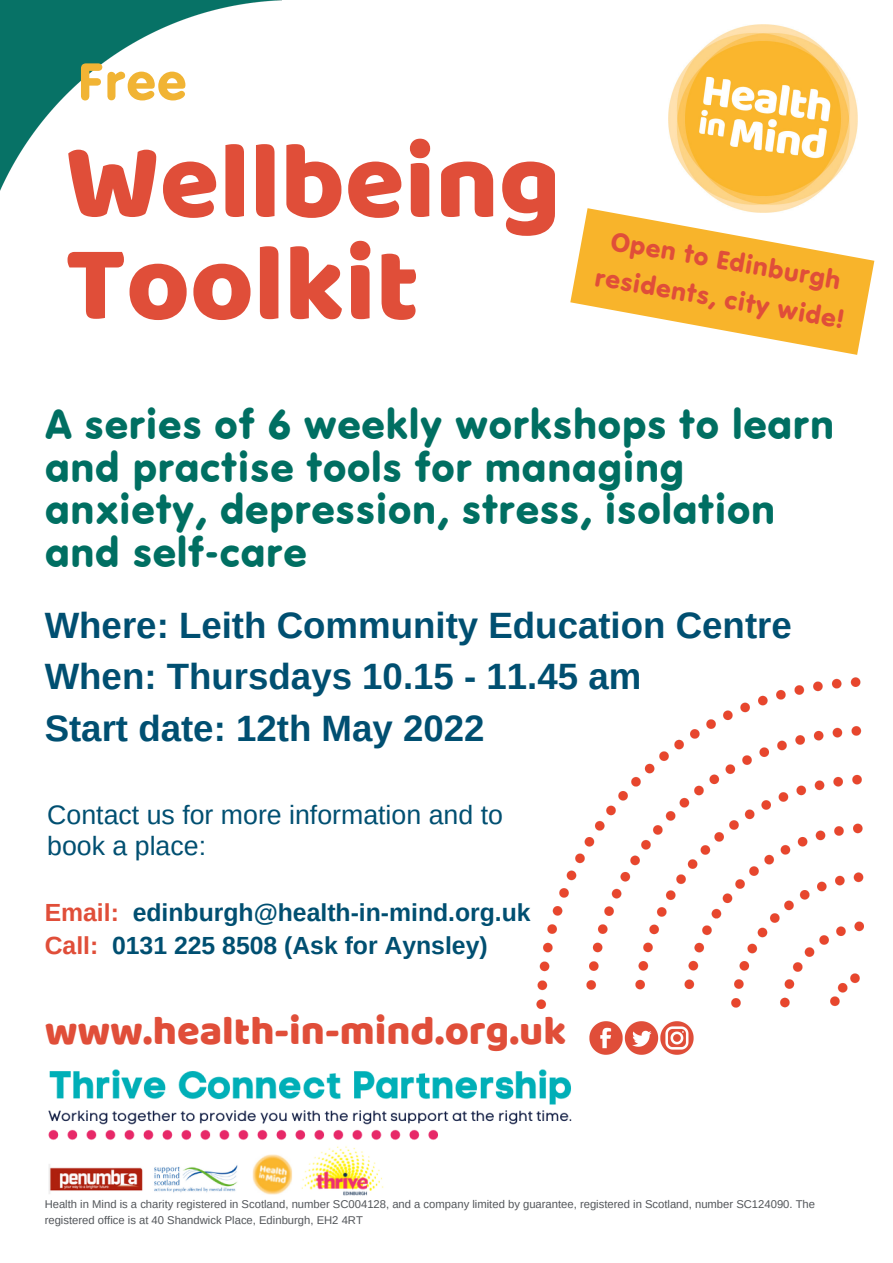
<style>
.page{position:relative;width:893px;height:1263px;background:#fff}
.page>*{position:absolute;margin:0;border:0;box-sizing:border-box;transform-origin:0 0}
.t1{font:108.98px "Baloo";color:#e04e39}
.t2{font:54.75px "VAG Round";color:#f1b434}
.t3{font:43.2px/42.8px "VAG Round";color:#006f62}
.t4{font:41.4px "Baloo";color:#e04e39}
.t5{font:700 36.6px "Arimo";color:#004f71}
.t6{font:27.15px "VAG Round";color:#e04e39}
.t7{font:26.7px/31.5px "Arimo";color:#004f71}
.t8{font:700 24.75px "Arimo";color:#004f71}
.t9{font:11.25px/15.8px "Arimo";color:#53565a}
.s1{color:#e04e39}
</style>
<div class="page">
<img style="left:669px;top:25px;width:188px;height:183px">
<img style="left:0;top:0;width:282px;height:191px">
<img style="left:536px;top:677px;width:327px;height:331px">
<img style="left:48px;top:1069px;width:524px;height:127px">
<img style="left:579px;top:996px;width:125px;height:59px">
<img style="left:570px;top:208px;width:304px;height:147px">
<p class="t2" style="left:78px;top:60px;width:111px">Free</p>
<p class="t1" style="left:66px;top:115px;width:497px">Wellbeing</p>
<p class="t1" style="left:66px;top:217px;width:355px">Toolkit</p>
<p class="t6" style="left:613px;top:230px;width:234px;rotate:10deg">Open to Edinburgh</p>
<p class="t6" style="left:597px;top:266px;width:254px;rotate:10deg">residents, city wide!</p>
<p class="t3" style="left:45px;top:406px;width:791px">A series of 6 weekly workshops to learn</p>
<p class="t3" style="left:45px;top:449px;width:732px">and practise tools for managing anxiety, depression, stress, isolation and self-care</p>
<p class="t5" style="left:45px;top:605px;width:748px">Where: Leith Community Education Centre</p>
<p class="t5" style="left:45px;top:656px;width:598px">When: Thursdays 10.15 - 11.45 am</p>
<p class="t5" style="left:45px;top:707px;width:441px">Start date: 12th May 2022</p>
<p class="t7" style="left:47px;top:799px;width:457px">Contact us for more information and to book a place:</p>
<p class="t8" style="left:45px;top:898px;width:487px"><span class="s1">Email:</span> edinburgh@health-in-mind.org.uk</p>
<p class="t8" style="left:45px;top:931px;width:444px"><span class="s1">Call:</span> 0131 225 8508 (Ask for Aynsley)</p>
<p class="t4" style="left:45px;top:1005px;width:523px">www.health-in-mind.org.uk</p>
<p class="t9" style="left:45px;top:1196px;width:772px">Health in Mind is a charity registered in Scotland, number SC004128, and a company limited by guarantee, registered in Scotland, number SC124090. The registered office is at 40 Shandwick Place, Edinburgh, EH2 4RT</p>
</div>
